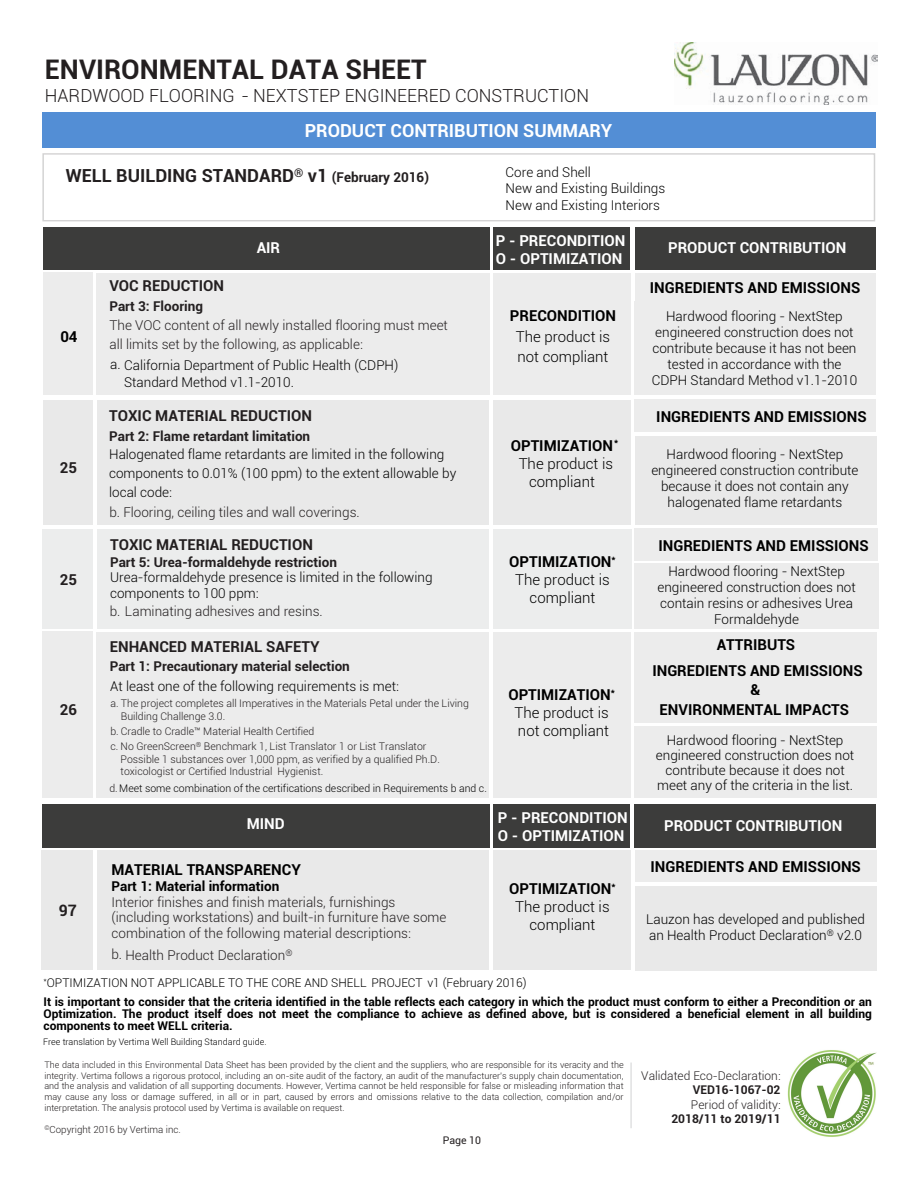
<style>
.page{position:relative;width:918px;height:1188px;background:#fff}
.page>*{position:absolute;margin:0;border:0;box-sizing:border-box;transform-origin:0 0}
.t1{font:700 27px "Roboto";color:#231f20}
.t2{font:300 18px "Roboto";color:#231f20}
.t3{font:700 18px "Roboto";color:#231f20}
.t4{font:700 18px "Roboto";color:#fff}
.t5{font:700 15.75px "Roboto";color:#231f20}
.t6{font:700 15px/19.8px "Roboto";color:#000;text-align:center}
.t7{font:300 15px/18px "Roboto";color:#000;text-align:center}
.t8{font:700 15px/18px "Roboto";color:#fff}
.t9{font:700 15px "Roboto";color:#231f20}
.t10{font:300 13.5px/16.2px "Roboto";color:#000}
.t11{font:300 13.5px/15.8px "Roboto";color:#231f20}
.t12{font:700 13.5px "Roboto";color:#231f20}
.t13{font:700 13.5px "Roboto";color:#000}
.t14{font:700 12px/12px "Roboto";color:#000;text-align:justify}
.t15{font:300 12px "Roboto";color:#000}
.t16{font:300 12px "Roboto";color:#231f20}
.t17{font:700 12px "Roboto";color:#231f20}
.t18{font:700 12px "Roboto";color:#231f20}
.t19{font:300 10.5px/15.3px "Roboto";color:#231f20}
.t20{font:300 10.5px "Roboto";color:#000}
.t21{font:10.5px "Roboto";color:#231f20}
.t22{font:300 9.75px "Roboto";color:#231f20}
.t23{font:300 9px/10.8px "Roboto";color:#231f20;text-align:justify}
.t24{font:300 9px "Roboto";color:#000}
.s1{font-size:13.5px}
.s2{color:#231f20}
.s3{font-weight:700}
</style>
<div class="page">
<div style="left:635px;top:886px;width:241px;height:84px;background:#e9e9e9"></div>
<div style="left:493px;top:851px;width:138px;height:119px;background:#e9e9e9"></div>
<div style="left:97px;top:851px;width:392px;height:119px;background:#e9e9e9"></div>
<div style="left:41px;top:851px;width:52px;height:119px;background:#e9e9e9"></div>
<div style="left:635px;top:436px;width:242px;height:89px;background:#e9e9e9"></div>
<div style="left:494px;top:400px;width:137px;height:125px;background:#e9e9e9"></div>
<div style="left:97px;top:400px;width:392px;height:125px;background:#e9e9e9"></div>
<div style="left:43px;top:400px;width:50px;height:125px;background:#e9e9e9"></div>
<div style="left:42px;top:113px;width:834px;height:34px;background:#538ed5"></div>
<div style="left:43px;top:228px;width:447px;height:42px;background:#3c3c3b"></div>
<div style="left:494px;top:228px;width:136px;height:42px;background:#3c3c3b"></div>
<div style="left:635px;top:228px;width:240px;height:42px;background:#3c3c3b"></div>
<div style="left:42px;top:804px;width:448px;height:43px;background:#3c3c3b"></div>
<div style="left:494px;top:804px;width:136px;height:43px;background:#3c3c3b"></div>
<div style="left:635px;top:804px;width:241px;height:43px;background:#3c3c3b"></div>
<img style="left:674px;top:43px;width:204px;height:61px">
<hr style="left:631px;top:1063px;width:1px;height:65px;background:#d1d2d4">
<img style="left:787px;top:1050px;width:89px;height:87px">
<h1 class="t1" style="left:45px;top:50px;width:383px">ENVIRONMENTAL DATA SHEET</h1>
<h2 class="t2" style="left:45px;top:83px;width:546px">HARDWOOD FLOORING - NEXTSTEP ENGINEERED CONSTRUCTION</h2>
<h2 class="t4" style="left:305px;top:118px;width:309px">PRODUCT CONTRIBUTION SUMMARY</h2>
<h2 class="t3" style="left:66px;top:163px;width:365px">WELL BUILDING STANDARD<sup>®</sup> v1 <span class="s1">(February 2016)</span></h2>
<p class="t10" style="left:506px;top:163px;width:161px">Core and Shell<br>New and Existing Buildings<br>New and Existing Interiors</p>
<p class="t6" style="left:60px;top:326px;width:19px">04</p>
<p class="t9" style="left:60px;top:457px;width:19px">25</p>
<p class="t9" style="left:60px;top:569px;width:19px">25</p>
<p class="t9" style="left:60px;top:699px;width:19px">26</p>
<p class="t5" style="left:59px;top:899px;width:20px">97</p>
<p class="t8" style="left:257px;top:239px;width:25px">AIR</p>
<p class="t9" style="left:109px;top:275px;width:116px">VOC REDUCTION</p>
<p class="t12" style="left:109px;top:296px;width:95px">Part 3: Flooring</p>
<p class="t11" style="left:109px;top:315px;width:340px;line-height:19px">The VOC content of all newly installed flooring must meet all limits set by the following, as applicable:</p>
<p class="t10" style="left:124px;top:357px;width:276px;text-indent:-14px">a. California Department of Public Health (CDPH)<br>Standard Method v1.1-2010.</p>
<p class="t9" style="left:109px;top:405px;width:204px">TOXIC MATERIAL REDUCTION</p>
<p class="t12" style="left:109px;top:426px;width:203px">Part 2: Flame retardant limitation</p>
<p class="t10" style="left:109px;top:445px;width:349px;line-height:18.8px">Halogenated flame retardants are limited in the following components to 0.01% (100 ppm) to the extent allowable by local code:</p>
<p class="t11" style="left:109px;top:504px;width:252px">b. Flooring, ceiling tiles and wall coverings.</p>
<p class="t9" style="left:110px;top:534px;width:204px">TOXIC MATERIAL REDUCTION</p>
<p class="t12" style="left:110px;top:552px;width:228px">Part 5: Urea-formaldehyde restriction</p>
<p class="t10" style="left:110px;top:569px;width:324px">Urea-formaldehyde presence is limited in the following components to 100 ppm:</p>
<p class="t11" style="left:110px;top:603px;width:215px">b. Laminating adhesives and resins.</p>
<p class="t9" style="left:110px;top:636px;width:211px">ENHANCED MATERIAL SAFETY</p>
<p class="t12" style="left:110px;top:656px;width:242px">Part 1: Precautionary material selection</p>
<p class="t10" style="left:110px;top:678px;width:290px">At least one of the following requirements is met:</p>
<p class="t19" style="left:110px;top:695px;width:360px">a. The project completes all Imperatives in the Materials Petal under the Living</p>
<p class="t19" style="left:110px;top:723px;width:318px">b. Cradle to Cradle™ Material Health Certified<br>c. No GreenScreen<sup>®</sup> Benchmark 1, List Translator 1 or List Translator</p>
<p class="t19" style="left:121px;top:752px;width:321px;line-height:12.6px">Possible 1 substances over 1,000 ppm, as verified by a qualified Ph.D. toxicologist or Certified Industrial Hygienist.</p>
<p class="t19" style="left:121px;top:708px;width:106px">Building Challenge 3.0.</p>
<p class="t20" style="left:109px;top:781px;width:379px"><span class="s2">d.</span>Meet some combination of the certifications described in Requirements b and c.</p>
<p class="t8" style="left:247px;top:814px;width:39px">MIND</p>
<p class="t6" style="left:112px;top:859px;width:191px">MATERIAL TRANSPARENCY</p>
<p class="t13" style="left:112px;top:877px;width:169px">Part 1: Material information</p>
<p class="t11" style="left:112px;top:894px;width:336px">Interior finishes and finish materials, furnishings (including workstations) and built-in furniture have some combination of the following material descriptions:</p>
<p class="t11" style="left:111px;top:947px;width:183px">b. Health Product Declaration<sup>®</sup></p>
<p class="t8" style="left:496px;top:231px;width:131px">P - PRECONDITION<br>O - OPTIMIZATION</p>
<p class="t6" style="left:510px;top:306px;width:108px">PRECONDITION</p>
<p class="t7" style="left:516px;top:326px;width:96px;line-height:20.2px;text-align:left">The product is not compliant</p>
<p class="t7" style="left:511px;top:436px;width:109px"><span class="s3">OPTIMIZATION</span><sup>*<br></sup>The product is compliant</p>
<p class="t7" style="left:509px;top:552px;width:108px"><span class="s3">OPTIMIZATION</span><sup>*<br></sup>The product is compliant</p>
<p class="t7" style="left:508px;top:685px;width:108px"><span class="s3">OPTIMIZATION</span><sup>*<br></sup>The product is not compliant</p>
<p class="t8" style="left:498px;top:808px;width:131px">P - PRECONDITION<br>O - OPTIMIZATION</p>
<p class="t7" style="left:509px;top:879px;width:108px"><span class="s3">OPTIMIZATION</span><sup>*<br></sup>The product is compliant</p>
<p class="t15" style="left:44px;top:974px;width:485px"><sup>*</sup>OPTIMIZATION NOT APPLICABLE TO THE CORE AND SHELL PROJECT v1 (February 2016)</p>
<p class="t8" style="left:668px;top:238px;width:180px">PRODUCT CONTRIBUTION</p>
<p class="t6" style="left:650px;top:277px;width:212px">INGREDIENTS AND EMISSIONS</p>
<p class="t10" style="left:652px;top:307px;width:207px;text-align:center">Hardwood flooring - NextStep engineered construction does not contribute because it has not been tested in accordance with the<br>CDPH Standard Method v1.1-2010</p>
<p class="t6" style="left:656px;top:406px;width:212px">INGREDIENTS AND EMISSIONS</p>
<p class="t10" style="left:651px;top:445px;width:209px;text-align:center">Hardwood flooring - NextStep engineered construction contribute because it does not contain any halogenated flame retardants</p>
<p class="t6" style="left:658px;top:536px;width:212px">INGREDIENTS AND EMISSIONS</p>
<p class="t10" style="left:658px;top:563px;width:200px;text-align:center">Hardwood flooring - NextStep engineered construction does not contain resins or adhesives Urea<br>Formaldehyde</p>
<p class="t6" style="left:717px;top:634px;width:80px">ATTRIBUTS</p>
<p class="t6" style="left:660px;top:679px;width:191px">&amp;<br>ENVIRONMENTAL IMPACTS</p>
<p class="t6" style="left:652px;top:660px;width:212px">INGREDIENTS AND EMISSIONS</p>
<p class="t10" style="left:656px;top:732px;width:200px;line-height:14.9px;text-align:center">Hardwood flooring - NextStep engineered construction does not contribute because it does not meet any of the criteria in the list.</p>
<p class="t8" style="left:664px;top:816px;width:180px">PRODUCT CONTRIBUTION</p>
<p class="t6" style="left:650px;top:856px;width:212px">INGREDIENTS AND EMISSIONS</p>
<p class="t10" style="left:646px;top:910px;width:221px">Lauzon has developed and published an Health Product Declaration<sup>®</sup> v2.0</p>
<p class="t14" style="left:44px;top:996px;width:830px">It is important to consider that the criteria identified in the table reflects each category in which the product must conform to either a Precondition or an Optimization. The product itself does not meet the compliance to achieve as defined above, but is considered a beneficial element in all building components to meet WELL criteria.</p>
<p class="t24" style="left:43px;top:1035px;width:225px">Free translation by Vertima Well Building Standard guide.</p>
<p class="t23" style="left:44px;top:1059px;width:581px">The data included in this Environmental Data Sheet has been provided by the client and the suppliers, who are responsible for its veracity and the integrity. Vertima follows a rigorous protocol, including an on-site audit of the factory, an audit of the manufacturer’s supply chain documentation, and the analysis and validation of all supporting documents. However, Vertima cannot be held responsible for false or misleading information that may cause any loss or damage suffered, in all or in part, caused by errors and omissions relative to the data collection, compilation and/or interpretation. The analysis protocol used by Vertima is available on request.</p>
<p class="t22" style="left:44px;top:1123px;width:138px"><sup>©</sup>Copyright 2016 by Vertima inc.</p>
<p class="t21" style="left:443px;top:1133px;width:40px">Page 10</p>
<p class="t16" style="left:641px;top:1067px;width:141px">Validated Eco-Declaration:</p>
<p class="t18" style="left:693px;top:1081px;width:89px">VED16-1067-02</p>
<p class="t16" style="left:691px;top:1096px;width:91px">Period of validity:</p>
<p class="t17" style="left:671px;top:1110px;width:111px">2018/11 to 2019/11</p>
</div>
